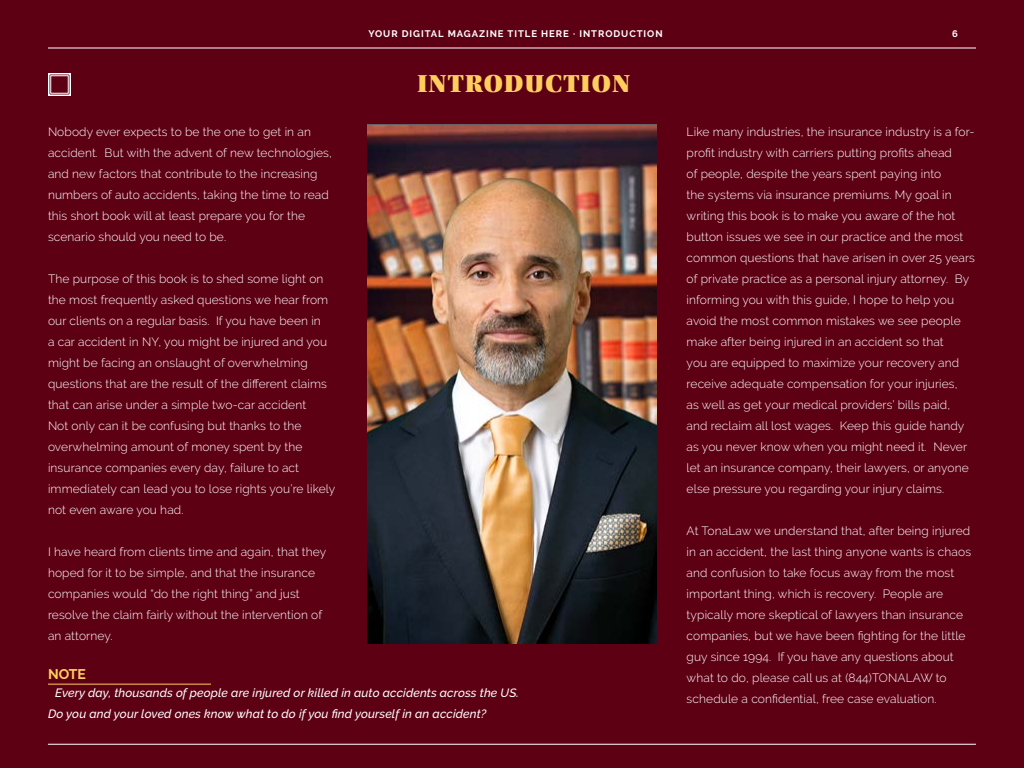
<style>
.page{position:relative;width:1024px;height:768px;background:#5e0014}
.page>*{position:absolute;margin:0;border:0;box-sizing:border-box;transform-origin:0 0}
.t1{font:26px "Utopia Std Black Headline";letter-spacing:.05em;color:#fdce5e}
.t2{font:700 14px "Raleway";color:#fdce5e}
.t3{font:300 12px/21px "Raleway";letter-spacing:.01em;color:#fff}
.t4{font:italic 500 12px/21px "Raleway";letter-spacing:.01em;color:#fff}
.t5{font:700 9.5px "Raleway";letter-spacing:.1em;color:#fff}
</style>
<div class="page">
<img style="left:367px;top:125px;width:289px;height:518px">
<hr style="left:48px;top:48px;width:928px;height:1px;background:#fff">
<hr style="left:48px;top:744px;width:928px;height:1px;background:#fff">
<hr style="left:48px;top:684px;width:163px;height:1px;background:#fdce5e">
<svg style="left:48px;top:73px;width:23px;height:23px"></svg>
<p class="t5" style="left:368px;top:28px;width:296px">YOUR DIGITAL MAGAZINE TITLE HERE ∙ INTRODUCTION</p>
<p class="t5" style="left:952px;top:30px;width:7px">6</p>
<p class="t3" style="left:48px;top:122px;width:286px">Nobody ever expects to be the one to get in an accident. But with the advent of new technologies, and new factors that contribute to the increasing numbers of auto accidents, taking the time to read this short book will at least prepare you for the scenario should you need to be.</p>
<p class="t3" style="left:48px;top:269px;width:289px">The purpose of this book is to shed some light on the most frequently asked questions we hear from our clients on a regular basis. If you have been in<br>a car accident in NY, you might be injured and you might be facing an onslaught of overwhelming questions that are the result of the different claims that can arise under a simple two-car accident<br>Not only can it be confusing but thanks to the overwhelming amount of money spent by the insurance companies every day, failure to act immediately can lead you to lose rights you’re likely not even aware you had.</p>
<p class="t3" style="left:48px;top:542px;width:280px">I have heard from clients time and again, that they hoped for it to be simple, and that the insurance companies would “do the right thing” and just resolve the claim fairly without the intervention of an attorney.</p>
<p class="t2" style="left:48px;top:669px;width:39px">NOTE</p>
<h1 class="t1" style="left:417px;top:73px;width:214px">INTRODUCTION</h1>
<p class="t4" style="left:48px;top:684px;width:472px;text-indent:7px">Every day, thousands of people are injured or killed in auto accidents across the US.<br>Do you and your loved ones know what to do if you find yourself in an accident?</p>
<p class="t3" style="left:687px;top:122px;width:290px">Like many industries, the insurance industry is a for&shy;profit industry with carriers putting profits ahead<br>of people, despite the years spent paying into<br>the systems via insurance premiums. My goal in writing this book is to make you aware of the hot button issues we see in our practice and the most common questions that have arisen in over 25 years of private practice as a personal injury attorney. By informing you with this guide, I hope to help you avoid the most common mistakes we see people make after being injured in an accident so that<br>you are equipped to maximize your recovery and receive adequate compensation for your injuries,<br>as well as get your medical providers’ bills paid,<br>and reclaim all lost wages. Keep this guide handy as you never know when you might need it. Never let an insurance company, their lawyers, or anyone else pressure you regarding your injury claims.</p>
<p class="t3" style="left:687px;top:521px;width:286px">At TonaLaw we understand that, after being injured in an accident, the last thing anyone wants is chaos and confusion to take focus away from the most important thing, which is recovery. People are typically more skeptical of lawyers than insurance companies, but we have been fighting for the little guy since 1994. If you have any questions about what to do, please call us at (844)TONALAW to schedule a confidential, free case evaluation.</p>
</div>
